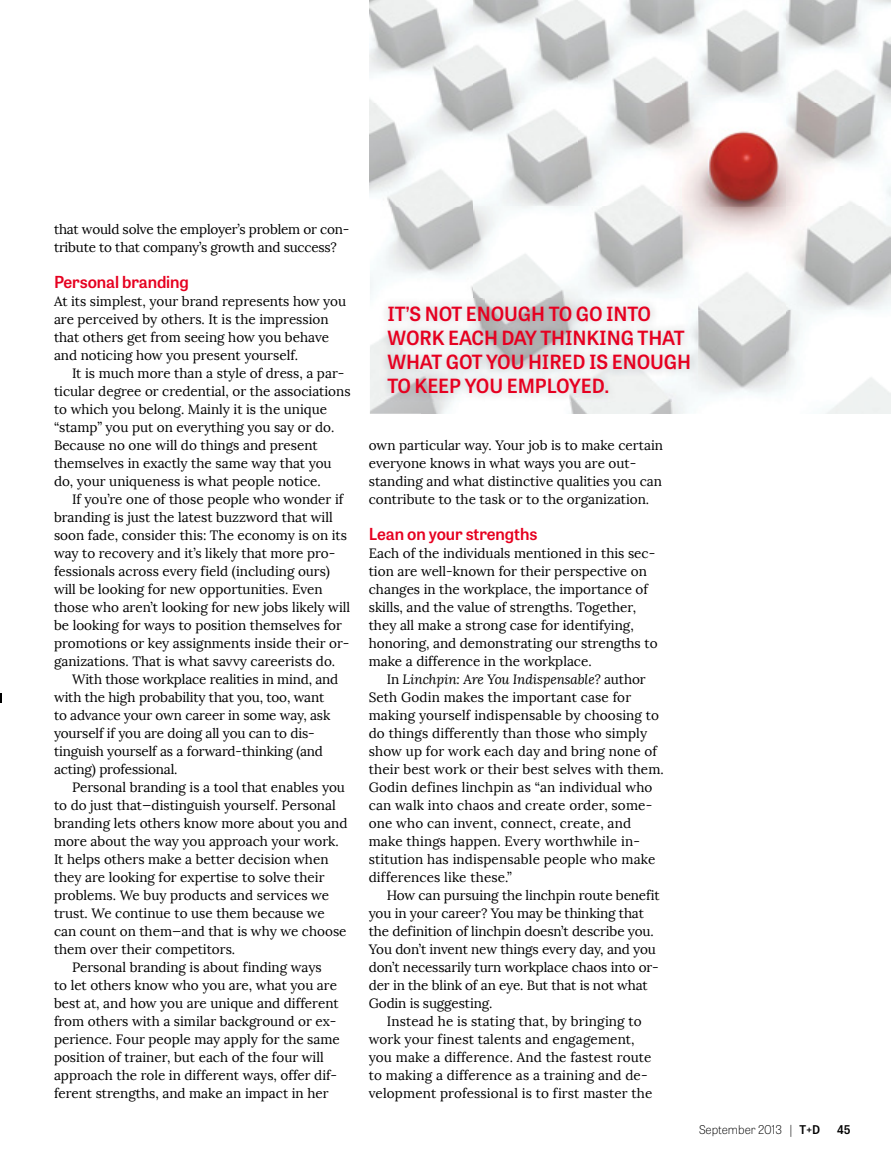
<style>
.page{position:relative;width:891px;height:1175px;background:#fff}
.page>*{position:absolute;margin:0;border:0;box-sizing:border-box;transform-origin:0 0}
.t1{font:600 19.5px/24px "Tablet Gothic";letter-spacing:-.005em;color:#e60020}
.t2{font:600 16.5px "Tablet Gothic";letter-spacing:-.005em;color:#e60020}
.t3{font:13.5px/18px "Lora";color:#000}
.t4{font:100 12px "Tablet Gothic";color:#000}
.t5{font:600 12px "Tablet Gothic";color:#000}
.s1{font-style:italic}
.s2{font-weight:600}
</style>
<div class="page">
<img style="left:370px;top:0;width:521px;height:207px">
<img style="left:370px;top:207px;width:104px;height:91px">
<img style="left:474px;top:207px;width:209px;height:91px">
<img style="left:683px;top:207px;width:208px;height:207px">
<img style="left:370px;top:340px;width:52px;height:74px">
<img style="left:422px;top:401px;width:261px;height:13px">
<img style="left:380px;top:298px;width:318px;height:103px">
<p class="t3" style="left:54px;top:221px;width:297px">that would solve the employer’s problem or con&shy;tribute to that company’s growth and success?</p>
<p class="t2" style="left:54px;top:270px;width:136px">PERSONAL BRANDING</p>
<p class="t3" style="left:54px;top:293px;width:294px">At its simplest, your brand represents how you are perceived by others. It is the impression that others get from seeing how you behave and noticing how you present yourself.</p>
<p class="t3" style="left:54px;top:364px;width:298px;text-indent:18px">It is much more than a style of dress, a par&shy;ticular degree or credential, or the associations to which you belong. Mainly it is the unique “stamp” you put on everything you say or do.<br>Because no one will do things and present themselves in exactly the same way that you do, your uniqueness is what people notice.</p>
<p class="t3" style="left:54px;top:490px;width:298px;text-indent:18px">If you’re one of those people who wonder if branding is just the latest buzzword that will soon fade, consider this: The economy is on its way to recovery and it’s likely that more pro&shy;fessionals across every field (including ours) will be looking for new opportunities. Even those who aren’t looking for new jobs likely will be looking for ways to position themselves for promotions or key assignments inside their or&shy;ganizations. That is what savvy careerists do.</p>
<p class="t3" style="left:54px;top:670px;width:286px;text-indent:18px">With those workplace realities in mind, and with the high probability that you, too, want to advance your own career in some way, ask yourself if you are doing all you can to dis&shy;tinguish yourself as a forward-thinking (and acting) professional.</p>
<p class="t3" style="left:72px;top:778px;width:274px">Personal branding is a tool that enables you</p>
<p class="t3" style="left:54px;top:796px;width:283px">to do just that—distinguish yourself. Personal</p>
<p class="t3" style="left:54px;top:814px;width:295px">branding lets others know more about you and</p>
<p class="t3" style="left:54px;top:832px;width:286px">more about the way you approach your work.</p>
<p class="t3" style="left:54px;top:850px;width:276px">It helps others make a better decision when</p>
<p class="t3" style="left:54px;top:868px;width:272px">they are looking for expertise to solve their</p>
<p class="t3" style="left:54px;top:886px;width:277px">problems. We buy products and services we</p>
<p class="t3" style="left:54px;top:904px;width:272px">trust. We continue to use them because we</p>
<p class="t3" style="left:54px;top:922px;width:294px">can count on them—and that is why we choose</p>
<p class="t3" style="left:54px;top:940px;width:183px">them over their competitors.</p>
<p class="t3" style="left:72px;top:958px;width:251px">Personal branding is about finding ways</p>
<p class="t3" style="left:54px;top:976px;width:285px">to let others know who you are, what you are</p>
<p class="t3" style="left:54px;top:994px;width:286px">best at, and how you are unique and different</p>
<p class="t3" style="left:54px;top:1012px;width:284px">from others with a similar background or ex-</p>
<p class="t3" style="left:54px;top:1030px;width:287px">perience. Four people may apply for the same</p>
<p class="t3" style="left:54px;top:1048px;width:271px">position of trainer, but each of the four will</p>
<p class="t3" style="left:54px;top:1066px;width:285px">approach the role in different ways, offer dif-</p>
<p class="t3" style="left:54px;top:1084px;width:276px">ferent strengths, and make an impact in her</p>
<h1 class="t1" style="left:387px;top:301px;width:305px">IT’S NOT ENOUGH TO GO INTO<br>WORK EACH DAY THINKING THAT<br>WHAT GOT YOU HIRED IS ENOUGH<br>TO KEEP YOU EMPLOYED.</h1>
<p class="t3" style="left:369px;top:436px;width:296px">own particular way. Your job is to make certain everyone knows in what ways you are out&shy;standing and what distinctive qualities you can contribute to the task or to the organization.</p>
<p class="t2" style="left:369px;top:522px;width:170px">LEAN ON YOUR STRENGTHS</p>
<p class="t3" style="left:369px;top:545px;width:290px">Each of the individuals mentioned in this sec&shy;tion are well-known for their perspective on changes in the workplace, the importance of skills, and the value of strengths. Together, they all make a strong case for identifying, honoring, and demonstrating our strengths to make a difference in the workplace.</p>
<p class="t3" style="left:369px;top:670px;width:297px;text-indent:18px">In <span class="s1">Linchpin: Are You Indispensable?</span> author Seth Godin makes the important case for making yourself indispensable by choosing to do things differently than those who simply show up for work each day and bring none of their best work or their best selves with them.<br>Godin defines linchpin as “an individual who can walk into chaos and create order, some&shy;one who can invent, connect, create, and make things happen. Every worthwhile in&shy;stitution has indispensable people who make differences like these.”</p>
<p class="t3" style="left:369px;top:886px;width:293px;text-indent:18px">How can pursuing the linchpin route benefit you in your career? You may be thinking that the definition of linchpin doesn’t describe you.<br>You don’t invent new things every day, and you don’t necessarily turn workplace chaos into or&shy;der in the blink of an eye. But that is not what Godin is suggesting.</p>
<p class="t3" style="left:369px;top:1012px;width:285px;text-indent:18px">Instead he is stating that, by bringing to work your finest talents and engagement, you make a difference. And the fastest route to making a difference as a training and de&shy;velopment professional is to first master the</p>
<p class="t4" style="left:699px;top:1122px;width:123px">September 2013 | <span class="s2">T+D</span></p>
<p class="t5" style="left:837px;top:1121px;width:15px">45</p>
</div>
